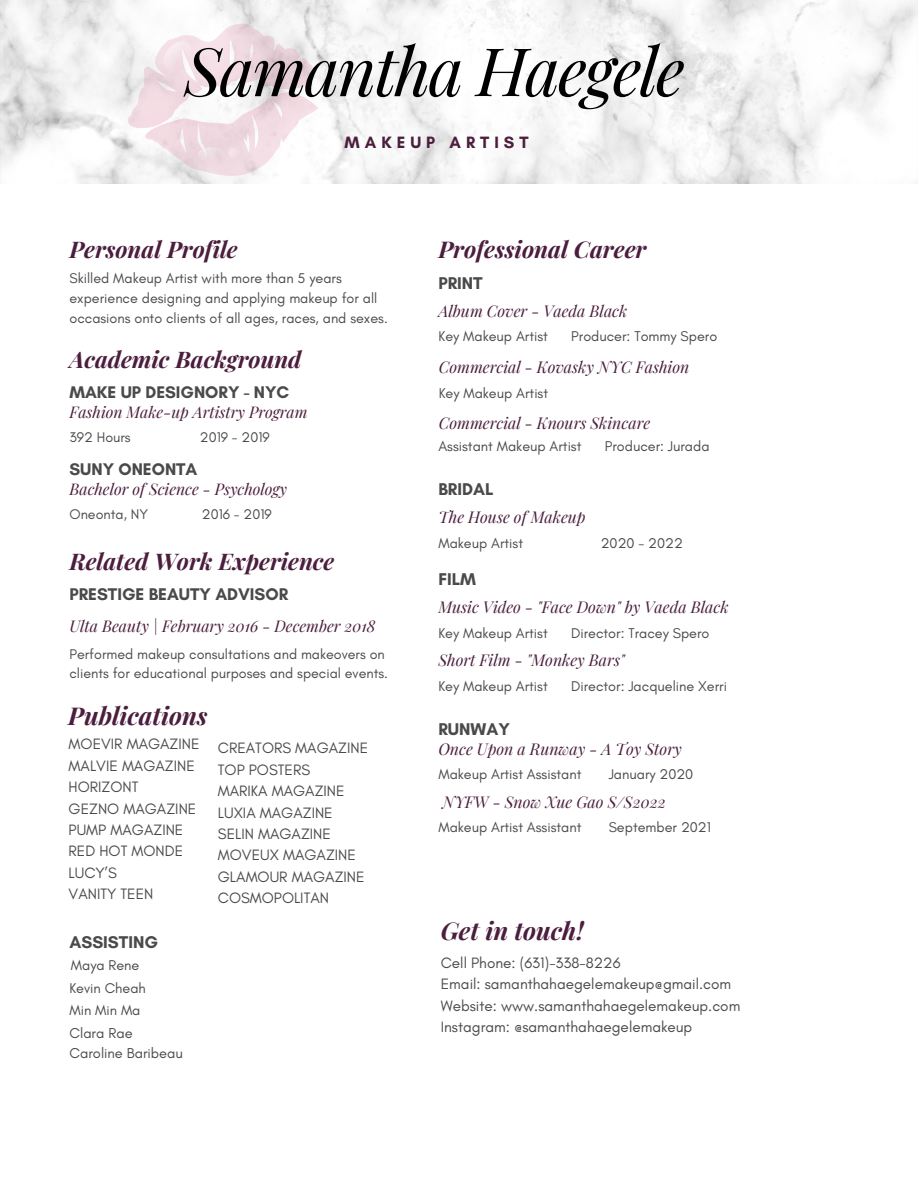
<style>
.page{position:relative;width:918px;height:1188px;background:#fff}
.page>*{position:absolute;margin:0;border:0;box-sizing:border-box;transform-origin:0 0}
.t1{font:italic 66.9px "Playfair Display";letter-spacing:-.03em;color:#000}
.t2{font:italic 700 24.6px "Playfair Display";color:#4b1e3d}
.t3{font:italic 700 23.1px "Playfair Display";color:#4b1e3d}
.t4{font:italic 700 22.95px "Playfair Display";color:#4b1e3d}
.t5{font:700 17.4px "Glacial Indifference";color:#4a4a4a}
.t6{font:700 17.25px "Glacial Indifference";color:#4a4a4a}
.t7{font:700 16.65px "Glacial Indifference";letter-spacing:.3em;color:#4b1e3d}
.t8{font:italic 15.9px "Playfair Display";color:#4b1e3d}
.t9{font:italic 15.75px "Playfair Display";color:#4b1e3d}
.t10{font:15.3px "Glacial Indifference";color:#4a4a4a}
.t11{font:14.55px "Glacial Indifference";color:#4a4a4a}
.t12{font:14.4px/20px "Glacial Indifference";color:#4a4a4a}
.t13{font:14.25px/20px "Glacial Indifference";color:#4a4a4a}
</style>
<div class="page">
<img style="left:0;top:0;width:918px;height:184px">
<svg style="left:108px;top:0;width:225px;height:184px"></svg>
<p class="t1" style="left:185px;top:24px;width:502px">Samantha Haegele</p>
<p class="t7" style="left:345px;top:132px;width:185px">MAKEUP ARTIST</p>
<p class="t4" style="left:69px;top:233px;width:170px">Personal Profile</p>
<p class="t12" style="left:69px;top:268px;width:320px">Skilled Makeup Artist with more than 5 years experience designing and applying makeup for all occasions onto clients of all ages, races, and sexes.</p>
<p class="t4" style="left:69px;top:343px;width:233px">Academic Background</p>
<p class="t6" style="left:69px;top:382px;width:221px">MAKE UP DESIGNORY - NYC</p>
<p class="t9" style="left:69px;top:401px;width:240px">Fashion Make-up Artistry Program</p>
<p class="t13" style="left:69px;top:427px;width:63px">392 Hours</p>
<p class="t13" style="left:200px;top:427px;width:71px">2019 - 2019</p>
<p class="t6" style="left:69px;top:458px;width:129px">SUNY ONEONTA</p>
<p class="t9" style="left:69px;top:478px;width:219px">Bachelor of Science - Psychology</p>
<p class="t13" style="left:69px;top:504px;width:80px">Oneonta, NY</p>
<p class="t13" style="left:202px;top:504px;width:71px">2016 - 2019</p>
<p class="t4" style="left:69px;top:546px;width:266px">Related Work Experience</p>
<p class="t6" style="left:69px;top:584px;width:220px">PRESTIGE BEAUTY ADVISOR</p>
<p class="t9" style="left:69px;top:615px;width:307px">Ulta Beauty | February 2016 - December 2018</p>
<p class="t13" style="left:69px;top:644px;width:320px">Performed makeup consultations and makeovers on clients for educational purposes and special events.</p>
<p class="t2" style="left:68px;top:698px;width:141px">Publications</p>
<p class="t10" style="left:69px;top:735px;width:132px">MOEVIR MAGAZINE</p>
<p class="t10" style="left:69px;top:756px;width:128px">MALVIE MAGAZINE</p>
<p class="t10" style="left:69px;top:778px;width:71px">HORIZONT</p>
<p class="t10" style="left:69px;top:799px;width:129px">GEZNO MAGAZINE</p>
<p class="t10" style="left:69px;top:820px;width:116px">PUMP MAGAZINE</p>
<p class="t10" style="left:69px;top:842px;width:116px">RED HOT MONDE</p>
<p class="t10" style="left:69px;top:863px;width:50px">LUCY’S</p>
<p class="t10" style="left:69px;top:885px;width:86px">VANITY TEEN</p>
<p class="t10" style="left:218px;top:739px;width:152px">CREATORS MAGAZINE</p>
<p class="t10" style="left:218px;top:760px;width:94px">TOP POSTERS</p>
<p class="t10" style="left:218px;top:782px;width:128px">MARIKA MAGAZINE</p>
<p class="t10" style="left:218px;top:803px;width:116px">LUXIA MAGAZINE</p>
<p class="t10" style="left:218px;top:824px;width:115px">SELIN MAGAZINE</p>
<p class="t10" style="left:218px;top:846px;width:140px">MOVEUX MAGAZINE</p>
<p class="t10" style="left:218px;top:867px;width:148px">GLAMOUR MAGAZINE</p>
<p class="t10" style="left:218px;top:888px;width:113px">COSMOPOLITAN</p>
<p class="t5" style="left:69px;top:931px;width:90px">ASSISTING</p>
<p class="t12" style="left:71px;top:955px;width:70px">Maya Rene</p>
<p class="t12" style="left:69px;top:978px;width:78px">Kevin Cheah</p>
<p class="t12" style="left:69px;top:1000px;width:73px">Min Min Ma</p>
<p class="t11" style="left:69px;top:1024px;width:65px">Clara Rae</p>
<p class="t11" style="left:69px;top:1044px;width:115px">Caroline Baribeau</p>
<p class="t3" style="left:438px;top:233px;width:210px">Professional Career</p>
<p class="t5" style="left:438px;top:272px;width:46px">PRINT</p>
<p class="t8" style="left:439px;top:300px;width:190px">Album Cover - Vaeda Black</p>
<p class="t12" style="left:439px;top:326px;width:111px">Key Makeup Artist</p>
<p class="t12" style="left:571px;top:326px;width:147px">Producer: Tommy Spero</p>
<p class="t8" style="left:439px;top:356px;width:252px">Commercial - Kovasky NYC Fashion</p>
<p class="t12" style="left:439px;top:383px;width:111px">Key Makeup Artist</p>
<p class="t8" style="left:439px;top:412px;width:213px">Commercial - Knours Skincare</p>
<p class="t12" style="left:438px;top:436px;width:145px">Assistant Makeup Artist</p>
<p class="t12" style="left:605px;top:436px;width:106px">Producer: Jurada</p>
<p class="t5" style="left:438px;top:478px;width:57px">BRIDAL</p>
<p class="t8" style="left:438px;top:506px;width:149px">The House of Makeup</p>
<p class="t12" style="left:438px;top:533px;width:86px">Makeup Artist</p>
<p class="t12" style="left:601px;top:533px;width:84px">2020 - 2022</p>
<p class="t5" style="left:438px;top:568px;width:39px">FILM</p>
<p class="t8" style="left:438px;top:596px;width:292px">Music Video - "Face Down" by Vaeda Black</p>
<p class="t12" style="left:438px;top:623px;width:111px">Key Makeup Artist</p>
<p class="t12" style="left:571px;top:623px;width:140px">Director: Tracey Spero</p>
<p class="t8" style="left:438px;top:649px;width:188px">Short Film - "Monkey Bars"</p>
<p class="t12" style="left:438px;top:676px;width:111px">Key Makeup Artist</p>
<p class="t12" style="left:571px;top:676px;width:157px">Director: Jacqueline Xerri</p>
<p class="t5" style="left:438px;top:718px;width:73px">RUNWAY</p>
<p class="t12" style="left:438px;top:764px;width:145px">Makeup Artist Assistant</p>
<p class="t12" style="left:609px;top:764px;width:86px">January 2020</p>
<p class="t8" style="left:438px;top:737px;width:245px">Once Upon a Runway - A Toy Story</p>
<p class="t8" style="left:442px;top:791px;width:225px">NYFW - Snow Xue Gao S/S2022</p>
<p class="t12" style="left:438px;top:817px;width:145px">Makeup Artist Assistant</p>
<p class="t12" style="left:609px;top:817px;width:104px">September 2021</p>
<p class="t2" style="left:441px;top:914px;width:145px">Get in touch!</p>
<p class="t10" style="left:441px;top:953px;width:181px">Cell Phone: (631)-338-8226</p>
<p class="t10" style="left:441px;top:975px;width:292px">Email: samanthahaegelemakeup@gmail.com</p>
<p class="t10" style="left:441px;top:996px;width:301px">Website: www.samanthahaegelemakeup.com</p>
<p class="t10" style="left:441px;top:1018px;width:253px">Instagram: @samanthahaegelemakeup</p>
</div>
